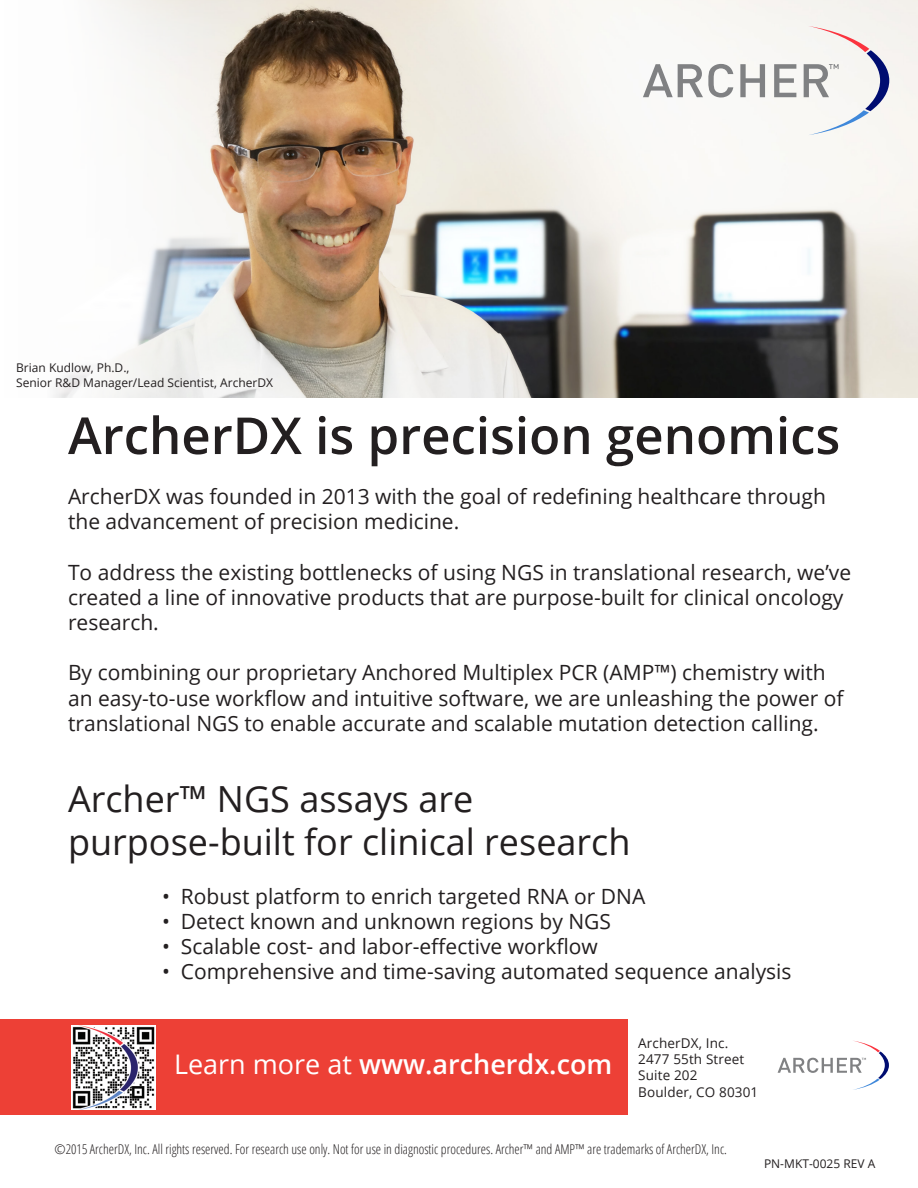
<style>
.page{position:relative;width:918px;height:1188px;background:#fff}
.page>*{position:absolute;margin:0;border:0;box-sizing:border-box;transform-origin:0 0}
.t1{font:600 51px "Open Sans";color:#231f20}
.t2{font:36px/43.2px "Open Sans";color:#231f20}
.t3{font:600 27px "Open Sans";color:#fff}
.t4{font:21px/25.2px "Open Sans";color:#231f20}
.t5{font:300 condensed 13.5px "Open Sans";color:#231f20}
.t6{font:13.5px/16.2px "Open Sans";letter-spacing:.01em;color:#231f20}
.t7{font:12px/15px "Open Sans";color:#231f20}
.s1{font-weight:400}
</style>
<div class="page">
<img style="left:53px;top:0;width:865px;height:397px">
<svg style="left:643px;top:64px;width:90px;height:34px"></svg>
<svg style="left:740px;top:64px;width:25px;height:33px"></svg>
<svg style="left:774px;top:64px;width:22px;height:33px"></svg>
<svg style="left:804px;top:26px;width:85px;height:109px"></svg>
<div style="left:0;top:1019px;width:628px;height:96px;background:#ed4036"></div>
<img style="left:71px;top:1025px;width:85px;height:84px">
<svg style="left:778px;top:1041px;width:111px;height:49px"></svg>
<p class="t7" style="left:16px;top:359px;width:258px">Brian Kudlow, Ph.D.,<br>Senior R&amp;D Manager/Lead Scientist, ArcherDX</p>
<h1 class="t1" style="left:68px;top:401px;width:774px">ArcherDX is precision genomics</h1>
<p class="t4" style="left:68px;top:483px;width:759px">ArcherDX was founded in 2013 with the goal of redefining healthcare through the advancement of precision medicine.</p>
<p class="t4" style="left:68px;top:559px;width:785px">To address the existing bottlenecks of using NGS in translational research, we’ve created a line of innovative products that are purpose-built for clinical oncology research.</p>
<p class="t4" style="left:68px;top:660px;width:777px">By combining our proprietary Anchored Multiplex PCR (AMP™) chemistry with an easy-to-use workflow and intuitive software, we are unleashing the power of translational NGS to enable accurate and scalable mutation detection calling.</p>
<h2 class="t2" style="left:68px;top:776px;width:564px">Archer™ NGS assays are purpose-built for clinical research</h2>
<p class="t4" style="left:162px;top:883px;width:485px">• Robust platform to enrich targeted RNA or DNA</p>
<p class="t4" style="left:162px;top:908px;width:451px">• Detect known and unknown regions by NGS</p>
<p class="t4" style="left:162px;top:933px;width:437px">• Scalable cost- and labor-effective workflow</p>
<p class="t4" style="left:162px;top:958px;width:631px">• Comprehensive and time-saving automated sequence analysis</p>
<p class="t3" style="left:174px;top:1046px;width:440px"><span class="s1">Learn more at</span> www.archerdx.com</p>
<p class="t6" style="left:638px;top:1035px;width:122px">ArcherDX, Inc.<br>2477 55th Street<br>Suite 202<br>Boulder, CO 80301</p>
<p class="t5" style="left:55px;top:1140px;width:674px">©2015 ArcherDX, Inc. All rights reserved. For research use only. Not for use in diagnostic procedures. Archer™ and AMP™ are trademarks of ArcherDX, Inc.</p>
<p class="t7" style="left:764px;top:1156px;width:113px">PN-MKT-0025 REV A</p>
</div>
